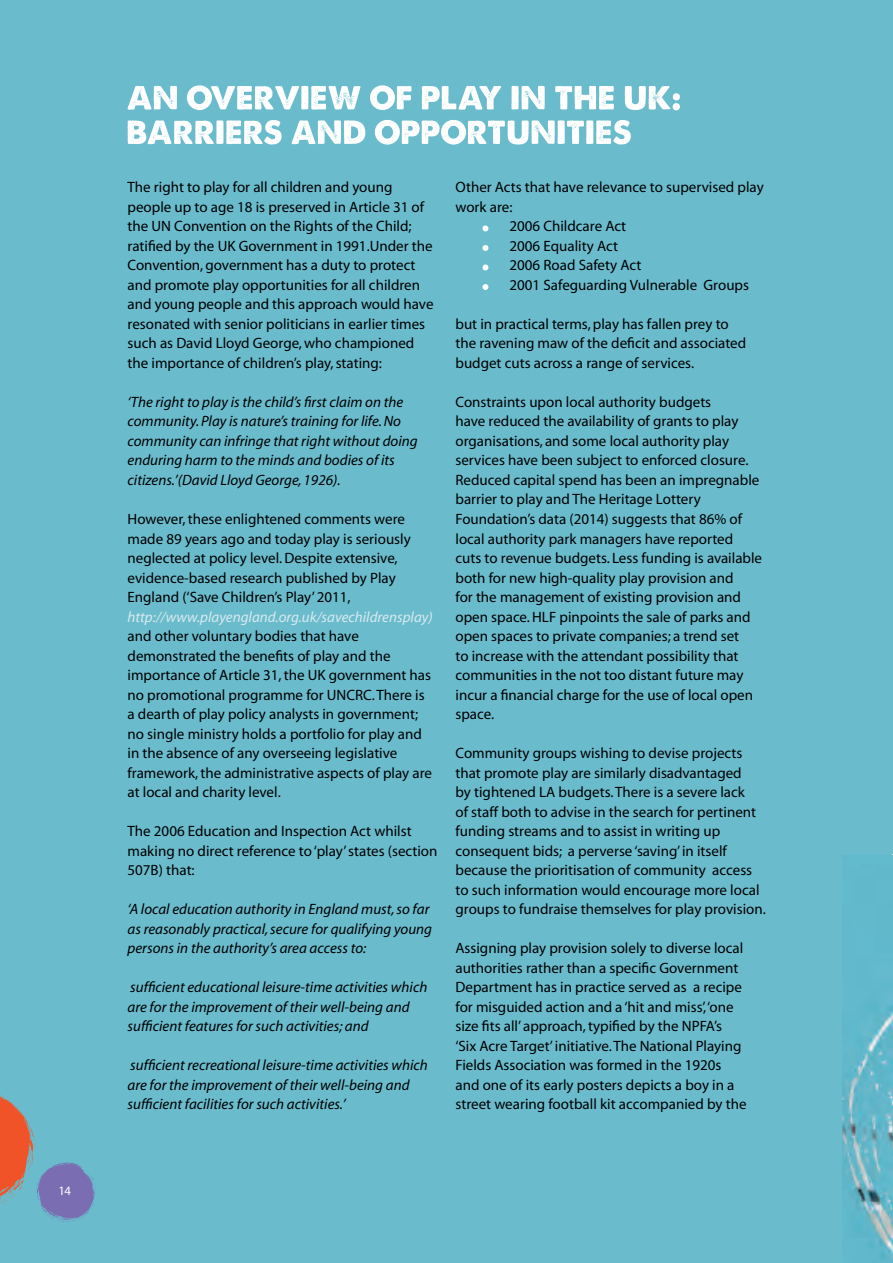
<style>
.page{position:relative;width:893px;height:1263px;background:#6abccd}
.page>*{position:absolute;margin:0;border:0;box-sizing:border-box;transform-origin:0 0}
.t1{font:15px/19.5px "Myriad";color:#000}
.t2{font:italic 15px/19.5px "Myriad";color:#000}
.t3{font:italic 15px "Myriad";color:#d8e9ee}
.t4{font:12.75px "Myriad";color:#fff}
</style>
<div class="page">
<svg style="left:0;top:1095px;width:95px;height:127px"></svg>
<img style="left:842px;top:941px;width:51px;height:322px">
<svg style="left:128px;top:85px;width:552px;height:25px"></svg>
<svg style="left:128px;top:120px;width:503px;height:25px"></svg>
<svg style="left:482px;top:225px;width:6px;height:6px"></svg>
<svg style="left:482px;top:245px;width:6px;height:6px"></svg>
<svg style="left:482px;top:264px;width:6px;height:6px"></svg>
<svg style="left:482px;top:284px;width:6px;height:6px"></svg>
<p class="t4" style="left:59px;top:1184px;width:14px">14</p>
<p class="t1" style="left:128px;top:178px;width:307px">The right to play for all children and young people up to age 18 is preserved in Article 31 of the UN Convention on the Rights of the Child; ratified by the UK Government in 1991.Under the Convention, government has a duty to protect and promote play opportunities for all children and young people and this approach would have resonated with senior politicians in earlier times such as David Lloyd George, who championed the importance of children’s play, stating:</p>
<p class="t2" style="left:128px;top:393px;width:292px">‘The right to play is the child’s first claim on the community. Play is nature’s training for life. No community can infringe that right without doing enduring harm to the minds and bodies of its citizens.’(David Lloyd George, 1926).</p>
<p class="t1" style="left:128px;top:510px;width:285px">However, these enlightened comments were made 89 years ago and today play is seriously neglected at policy level. Despite extensive, evidence-based research published by Play England (‘Save Children’s Play’ 2011,</p>
<p class="t3" style="left:128px;top:609px;width:307px">http://www.playengland.org.uk/savechildrensplay)</p>
<p class="t1" style="left:128px;top:627px;width:306px">and other voluntary bodies that have demonstrated the benefits of play and the importance of Article 31, the UK government has no promotional programme for UNCRC. There is a dearth of play policy analysts in government; no single ministry holds a portfolio for play and in the absence of any overseeing legislative framework, the administrative aspects of play are at local and charity level.</p>
<p class="t1" style="left:128px;top:822px;width:311px">The 2006 Education and Inspection Act whilst making no direct reference to ‘play’ states (section<br>507B) that:</p>
<p class="t2" style="left:128px;top:900px;width:306px">‘A local education authority in England must, so far as reasonably practical, secure for qualifying young persons in the authority’s area access to:</p>
<p class="t2" style="left:128px;top:978px;width:301px">sufficient educational leisure-time activities which are for the improvement of their well-being and sufficient features for such activities; and</p>
<p class="t2" style="left:128px;top:1056px;width:302px">sufficient recreational leisure-time activities which are for the improvement of their well-being and sufficient facilities for such activities.’</p>
<p class="t1" style="left:455px;top:178px;width:310px">Other Acts that have relevance to supervised play</p>
<p class="t1" style="left:455px;top:198px;width:58px">work are:</p>
<p class="t1" style="left:509px;top:217px;width:118px">2006 Childcare Act</p>
<p class="t1" style="left:509px;top:237px;width:110px">2006 Equality Act</p>
<p class="t1" style="left:509px;top:256px;width:133px">2006 Road Safety Act</p>
<p class="t1" style="left:509px;top:276px;width:241px">2001 Safeguarding Vulnerable Groups</p>
<p class="t1" style="left:455px;top:315px;width:292px">but in practical terms, play has fallen prey to the ravening maw of the deficit and associated budget cuts across a range of services.</p>
<p class="t1" style="left:455px;top:393px;width:308px">Constraints upon local authority budgets<br>have reduced the availability of grants to play organisations, and some local authority play services have been subject to enforced closure.<br>Reduced capital spend has been an impregnable barrier to play and The Heritage Lottery Foundation’s data (2014) suggests that 86% of local authority park managers have reported cuts to revenue budgets. Less funding is available both for new high-quality play provision and<br>for the management of existing provision and open space. HLF pinpoints the sale of parks and open spaces to private companies; a trend set<br>to increase with the attendant possibility that communities in the not too distant future may incur a financial charge for the use of local open space.</p>
<p class="t1" style="left:455px;top:744px;width:312px">Community groups wishing to devise projects that promote play are similarly disadvantaged<br>by tightened LA budgets. There is a severe lack<br>of staff both to advise in the search for pertinent funding streams and to assist in writing up consequent bids; a perverse ‘saving’ in itself because the prioritisation of community access to such information would encourage more local groups to fundraise themselves for play provision.</p>
<p class="t1" style="left:455px;top:939px;width:293px">Assigning play provision solely to diverse local authorities rather than a specific Government Department has in practice served as a recipe for misguided action and a ‘hit and miss’, ‘one size fits all’ approach, typified by the NPFA’s ‘Six Acre Target’ initiative. The National Playing Fields Association was formed in the 1920s and one of its early posters depicts a boy in a street wearing football kit accompanied by the</p>
</div>
